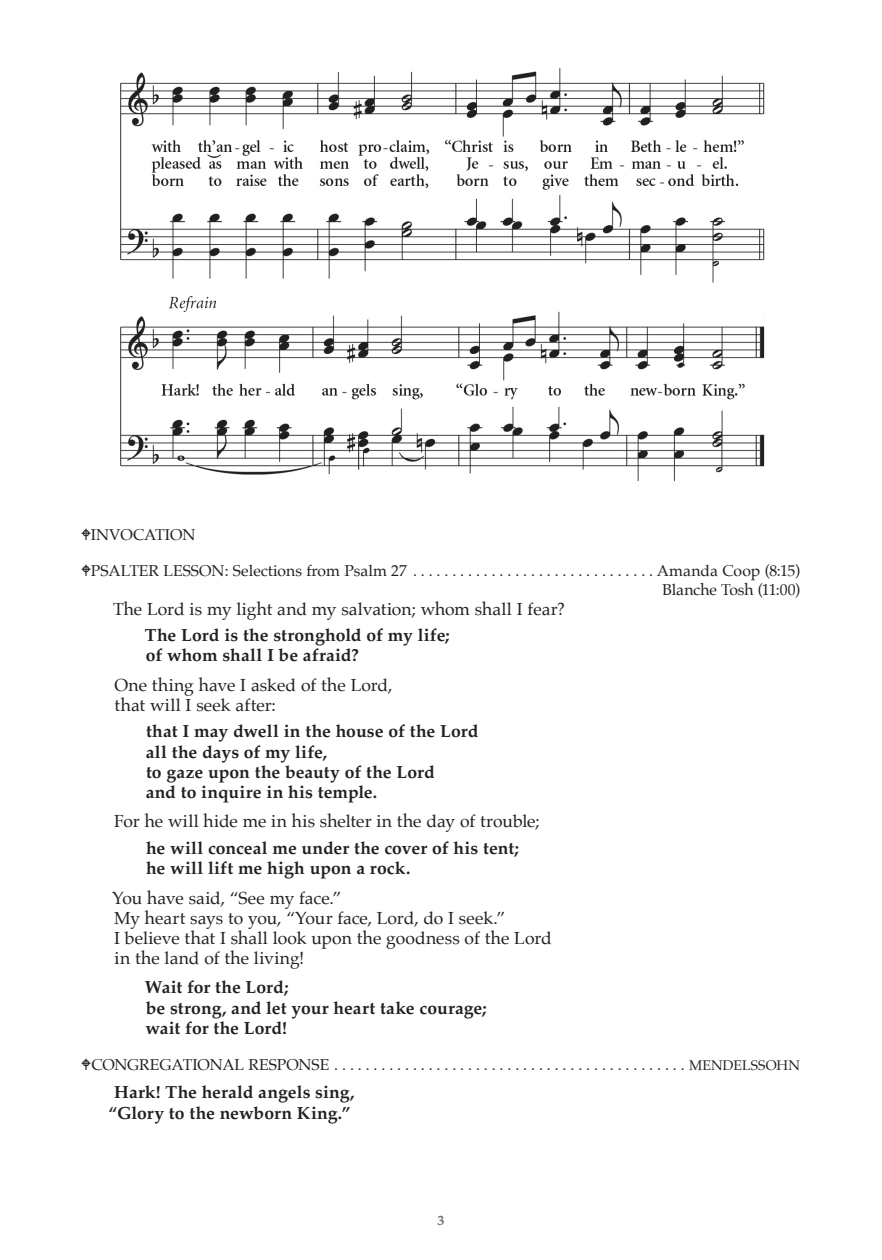
<style>
.page{position:relative;width:882px;height:1260px;background:#fff}
.page>*{position:absolute;margin:0;border:0;box-sizing:border-box;transform-origin:0 0}
.t1{font:700 17.5px/20.1px "Palatino";letter-spacing:.005em;color:#231f20}
.t2{font:17.5px/20.1px "Palatino";color:#231f20}
.t3{font:15.75px/18.4px "Palatino";color:#231f20;text-align:right}
.t4{font:700 14px "Palatino";color:#6c6d70}
.s1{font-size:14px}
</style>
<div class="page">
<img style="left:120px;top:68px;width:645px;height:414px">
<p class="t3" style="left:91px;top:525px;width:106px">INVOCATION</p>
<p class="t3" style="left:91px;top:562px;width:711px">PSALTER LESSON: Selections from Psalm 27 . . . . . . . . . . . . . . . . . . . . . . . . . . . . . . Amanda Coop (8:15)<br>Blanche Tosh (11:00)</p>
<p class="t2" style="left:113px;top:599px;width:453px">The Lord is my light and my salvation; whom shall I fear?</p>
<p class="t1" style="left:145px;top:625px;width:306px">The Lord is the stronghold of my life; of whom shall I be afraid?</p>
<p class="t2" style="left:114px;top:675px;width:280px">One thing have I asked of the Lord, that will I seek after:</p>
<p class="t1" style="left:146px;top:721px;width:334px">that I may dwell in the house of the Lord all the days of my life,<br>to gaze upon the beauty of the Lord<br>and to inquire in his temple.</p>
<p class="t2" style="left:114px;top:811px;width:427px">For he will hide me in his shelter in the day of trouble;</p>
<p class="t1" style="left:146px;top:837px;width:375px">he will conceal me under the cover of his tent; he will lift me high upon a rock.</p>
<p class="t2" style="left:112px;top:887px;width:441px">You have said, “See my face.”<br>My heart says to you, “Your face, Lord, do I seek.”<br>I believe that I shall look upon the goodness of the Lord in the land of the living!</p>
<p class="t1" style="left:145px;top:977px;width:343px">Wait for the Lord;<br>be strong, and let your heart take courage; wait for the Lord!</p>
<p class="t3" style="left:92px;top:1056px;width:710px">CONGREGATIONAL RESPONSE . . . . . . . . . . . . . . . . . . . . . . . . . . . . . . . . . . . . . . . . . . . . . <span class="s1">MENDELSSOHN</span></p>
<p class="t1" style="left:109px;top:1082px;width:248px;text-align:center">Hark! The herald angels sing, “Glory to the newborn King.”</p>
<p class="t4" style="left:438px;top:1208px;width:8px">3</p>
</div>
